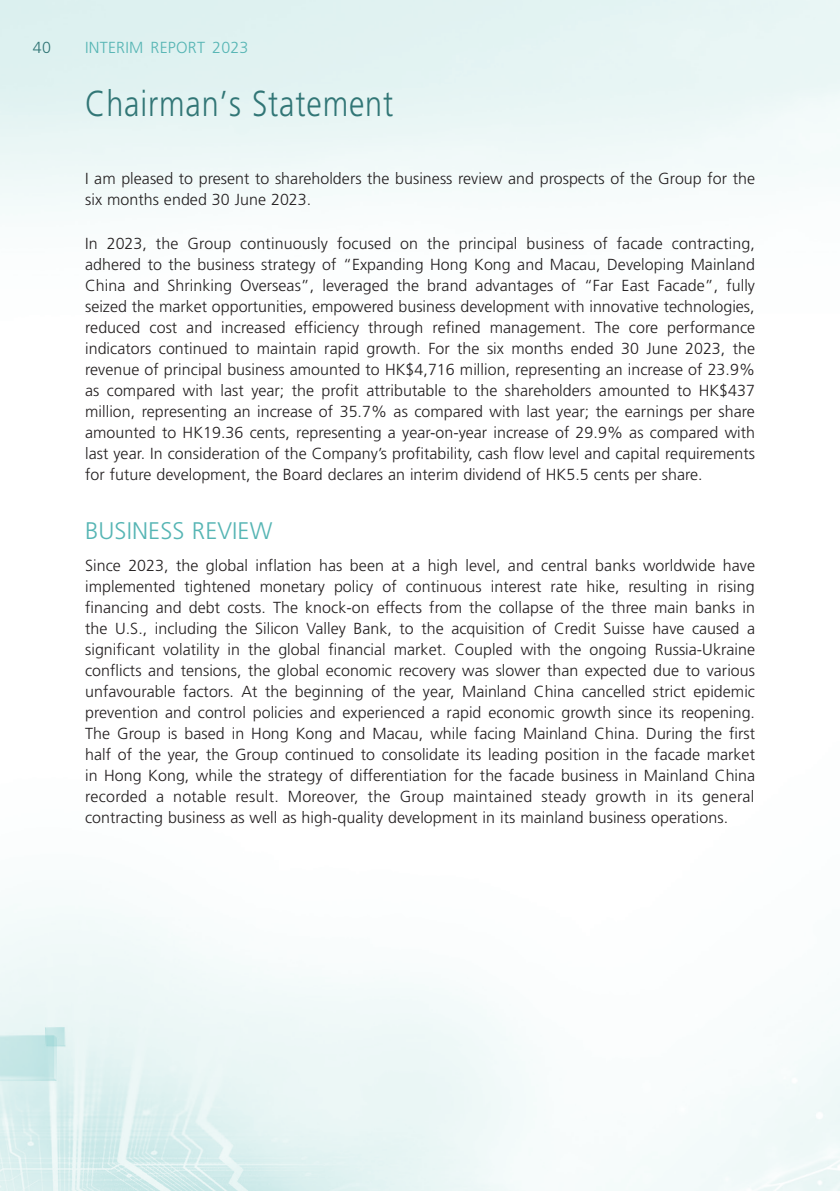
<style>
.page{position:relative;width:840px;height:1191px;background:#fff}
.page>*{position:absolute;margin:0;border:0;box-sizing:border-box;transform-origin:0 0}
.t1{font:300 36px "Frutiger LT Std";letter-spacing:.03em;color:#317676;scale:.85 1}
.t2{font:300 24px "Frutiger LT Std";letter-spacing:.005em;color:#56b5b4}
.t3{font:300 16px/21px "Frutiger LT Std";letter-spacing:.005em;color:#231f20;text-align:justify}
.t4{font:300 16px "Frutiger LT Std";letter-spacing:.015em;color:#56b5b4}
.t5{font:300 16px "Frutiger LT Std";color:#317676}
</style>
<div class="page">
<img style="left:0;top:0;width:839px;height:1191px">
<p class="t5" style="left:33px;top:38px;width:20px">40</p>
<p class="t4" style="left:85px;top:39px;width:165px">INTERIM REPORT 2023</p>
<h1 class="t1" style="left:85px;top:83px;width:364px">Chairman’s Statement</h1>
<p class="t3" style="left:85px;top:169px;width:671px">I am pleased to present to shareholders the business review and prospects of the Group for the six months ended 30 June 2023.</p>
<p class="t3" style="left:85px;top:233px;width:671px">In 2023, the Group continuously focused on the principal business of facade contracting, adhered to the business strategy of “Expanding Hong Kong and Macau, Developing Mainland China and Shrinking Overseas”, leveraged the brand advantages of “Far East Facade”, fully seized the market opportunities, empowered business development with innovative technologies, reduced cost and increased efficiency through refined management. The core performance indicators continued to maintain rapid growth. For the six months ended 30 June 2023, the revenue of principal business amounted to HK$4,716 million, representing an increase of 23.9% as compared with last year; the profit attributable to the shareholders amounted to HK$437 million, representing an increase of 35.7% as compared with last year; the earnings per share amounted to HK19.36 cents, representing a year-on-year increase of 29.9% as compared with last year. In consideration of the Company’s profitability, cash flow level and capital requirements for future development, the Board declares an interim dividend of HK5.5 cents per share.</p>
<h2 class="t2" style="left:85px;top:517px;width:189px">BUSINESS REVIEW</h2>
<p class="t3" style="left:85px;top:555px;width:671px">Since 2023, the global inflation has been at a high level, and central banks worldwide have implemented tightened monetary policy of continuous interest rate hike, resulting in rising financing and debt costs. The knock-on effects from the collapse of the three main banks in the U.S., including the Silicon Valley Bank, to the acquisition of Credit Suisse have caused a significant volatility in the global financial market. Coupled with the ongoing Russia-Ukraine conflicts and tensions, the global economic recovery was slower than expected due to various unfavourable factors. At the beginning of the year, Mainland China cancelled strict epidemic prevention and control policies and experienced a rapid economic growth since its reopening.<br>The Group is based in Hong Kong and Macau, while facing Mainland China. During the first half of the year, the Group continued to consolidate its leading position in the facade market in Hong Kong, while the strategy of differentiation for the facade business in Mainland China recorded a notable result. Moreover, the Group maintained steady growth in its general contracting business as well as high-quality development in its mainland business operations.</p>
</div>
